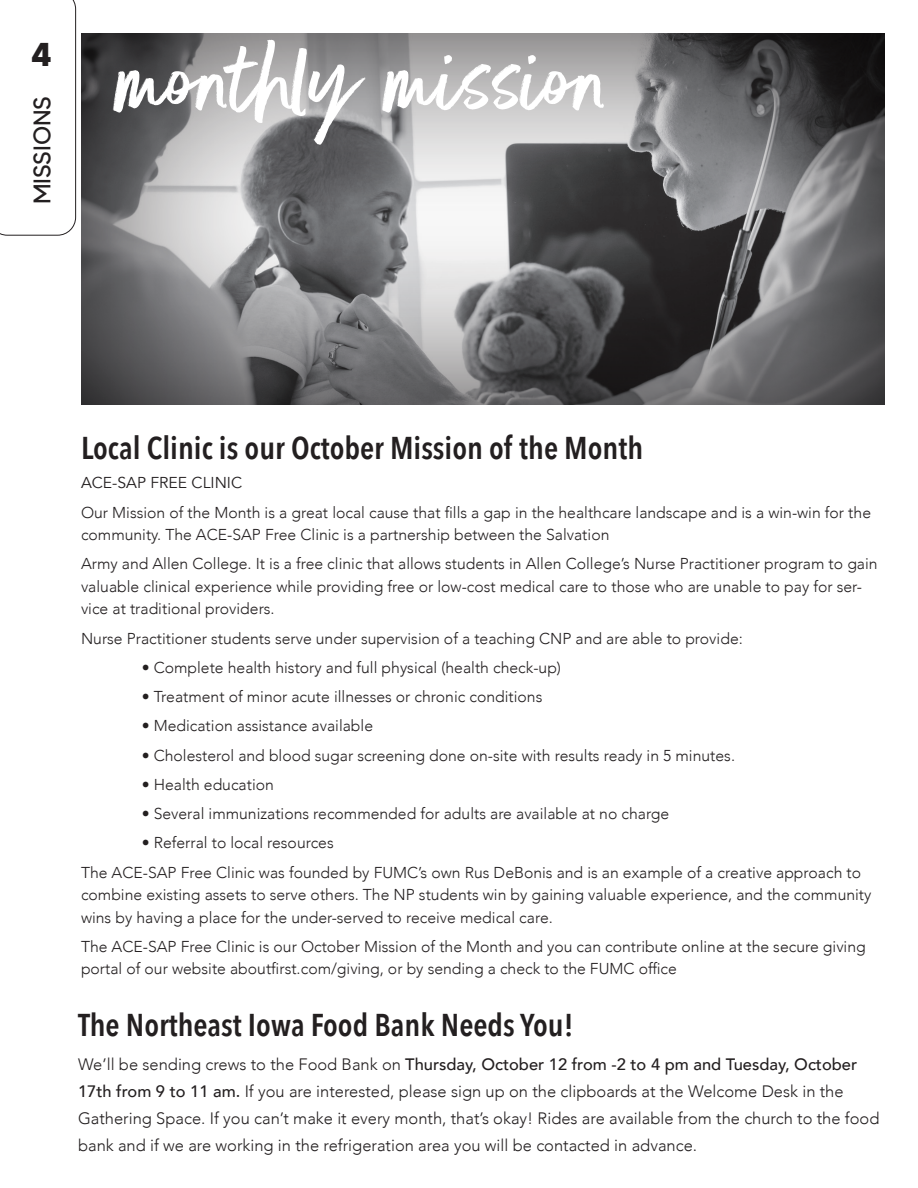
<style>
.page{position:relative;width:918px;height:1188px;background:#fff}
.page>*{position:absolute;margin:0;border:0;box-sizing:border-box;transform-origin:0 0}
.t1{font:115.5px "Better Times";color:#fff}
.t2{font:700 33px "MADETOMMY";color:#231f20}
.t3{font:600 31.5px "Avenir Next Condensed";color:#231f20}
.t4{font:24px "MADETOMMY";color:#231f20}
.t5{font:300 16.5px/27px "Avenir";color:#231f20}
.t6{font:300 15.75px/22.5px "Avenir";color:#231f20}
.t7{font:15.75px "Avenir";color:#231f20}
.s1{font-weight:500}
</style>
<div class="page">
<svg style="left:81px;top:33px;width:804px;height:372px;background:#777779"></svg>
<svg style="left:0;top:0;width:76px;height:236px"></svg>
<p class="t2" style="left:31px;top:34px;width:23px">4</p>
<p class="t4" style="left:27px;top:204px;width:109px;rotate:-90deg">MISSIONS</p>
<p class="t1" style="left:118px;top:17px;width:493px">monthly mission</p>
<p class="t3" style="left:81px;top:421px;width:564px">Local Clinic is our October Mission of the Month</p>
<p class="t7" style="left:81px;top:474px;width:163px">ACE-SAP FREE CLINIC</p>
<p class="t6" style="left:81px;top:501px;width:792px">Our Mission of the Month is a great local cause that fills a gap in the healthcare landscape and is a win-win for the community. The ACE-SAP Free Clinic is a partnership between the Salvation</p>
<p class="t6" style="left:81px;top:553px;width:798px">Army and Allen College. It is a free clinic that allows students in Allen College’s Nurse Practitioner program to gain valuable clinical experience while providing free or low-cost medical care to those who are unable to pay for ser&shy;vice at traditional providers.</p>
<p class="t6" style="left:81px;top:627px;width:663px">Nurse Practitioner students serve under supervision of a teaching CNP and are able to provide:</p>
<p class="t6" style="left:142px;top:656px;width:421px">• Complete health history and full physical (health check-up)</p>
<p class="t6" style="left:142px;top:686px;width:402px">• Treatment of minor acute illnesses or chronic conditions</p>
<p class="t6" style="left:142px;top:715px;width:233px">• Medication assistance available</p>
<p class="t6" style="left:142px;top:744px;width:595px">• Cholesterol and blood sugar screening done on-site with results ready in 5 minutes.</p>
<p class="t6" style="left:142px;top:773px;width:134px">• Health education</p>
<p class="t6" style="left:142px;top:803px;width:529px">• Several immunizations recommended for adults are available at no charge</p>
<p class="t6" style="left:142px;top:832px;width:194px">• Referral to local resources</p>
<p class="t6" style="left:81px;top:861px;width:792px">The ACE-SAP Free Clinic was founded by FUMC’s own Rus DeBonis and is an example of a creative approach to combine existing assets to serve others. The NP students win by gaining valuable experience, and the community wins by having a place for the under-served to receive medical care.</p>
<p class="t6" style="left:81px;top:935px;width:786px">The ACE-SAP Free Clinic is our October Mission of the Month and you can contribute online at the secure giving portal of our website aboutfirst.com/giving, or by sending a check to the FUMC office</p>
<p class="t3" style="left:78px;top:998px;width:497px">The Northeast Iowa Food Bank Needs You!</p>
<p class="t5" style="left:78px;top:1050px;width:803px">We’ll be sending crews to the Food Bank on <span class="s1">Thursday, October 12 from -2 to 4 pm and Tuesday, October 17th from 9 to 11 am.</span> If you are interested, please sign up on the clipboards at the Welcome Desk in the Gathering Space. If you can’t make it every month, that’s okay! Rides are available from the church to the food bank and if we are working in the refrigeration area you will be contacted in advance.</p>
</div>
